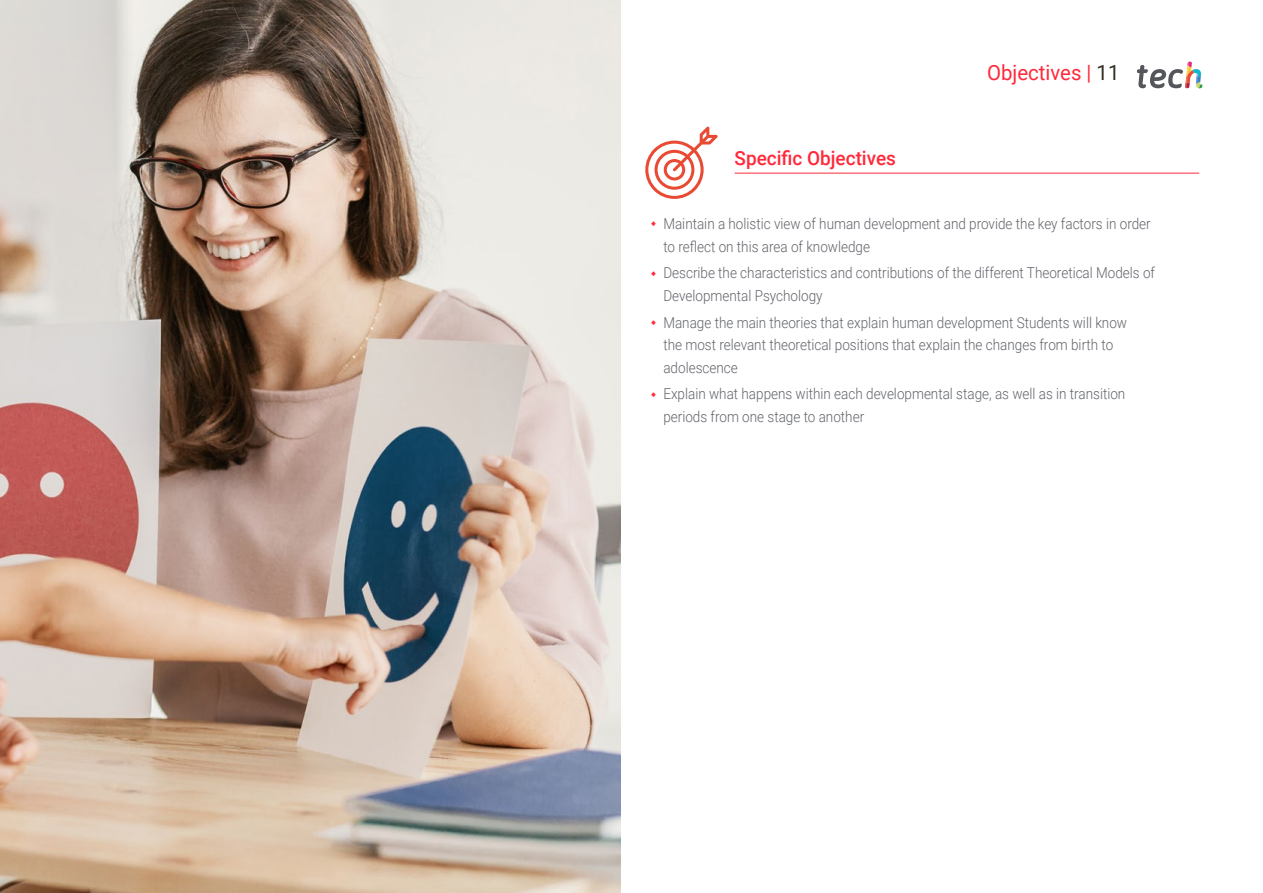
<style>
.page{position:relative;width:1263px;height:893px;background:#fff}
.page>*{position:absolute;margin:0;border:0;box-sizing:border-box;transform-origin:0 0}
.Sección___Pag{font:21px "Roboto";color:#ff293a}
.Subtítulo_Pag{font:500 19.5px "Roboto";color:#ff293a}
.t1{font:300 15px/22.5px "Roboto";color:#61646a;scale:.9 1}
.s1{color:#312e20}
</style>
<div class="page">
<svg style="left:645px;top:127px;width:73px;height:72px"></svg>
<hr style="left:735px;top:173px;width:464px;height:1px;background:#ff293a">
<img style="left:0;top:0;width:621px;height:893px">
<svg style="left:1137px;top:62px;width:65px;height:27px"></svg>
<p class="Subtítulo_Pag" style="left:735px;top:144px;width:163px">Specific Objectives</p>
<p class="Sección___Pag" style="left:987px;top:57px;width:134px">Objectives | <span class="s1">11</span></p>
<p class="t1" style="left:663px;top:212px;width:543px">Maintain a holistic view of human development and provide the key factors in order to reflect on this area of knowledge</p>
<p class="t1" style="left:663px;top:261px;width:548px">Describe the characteristics and contributions of the different Theoretical Models of<br>Developmental Psychology</p>
<p class="t1" style="left:663px;top:311px;width:517px">Manage the main theories that explain human development Students will know the most relevant theoretical positions that explain the changes from birth to adolescence</p>
<p class="t1" style="left:663px;top:382px;width:515px">Explain what happens within each developmental stage, as well as in transition periods from one stage to another</p>
</div>
